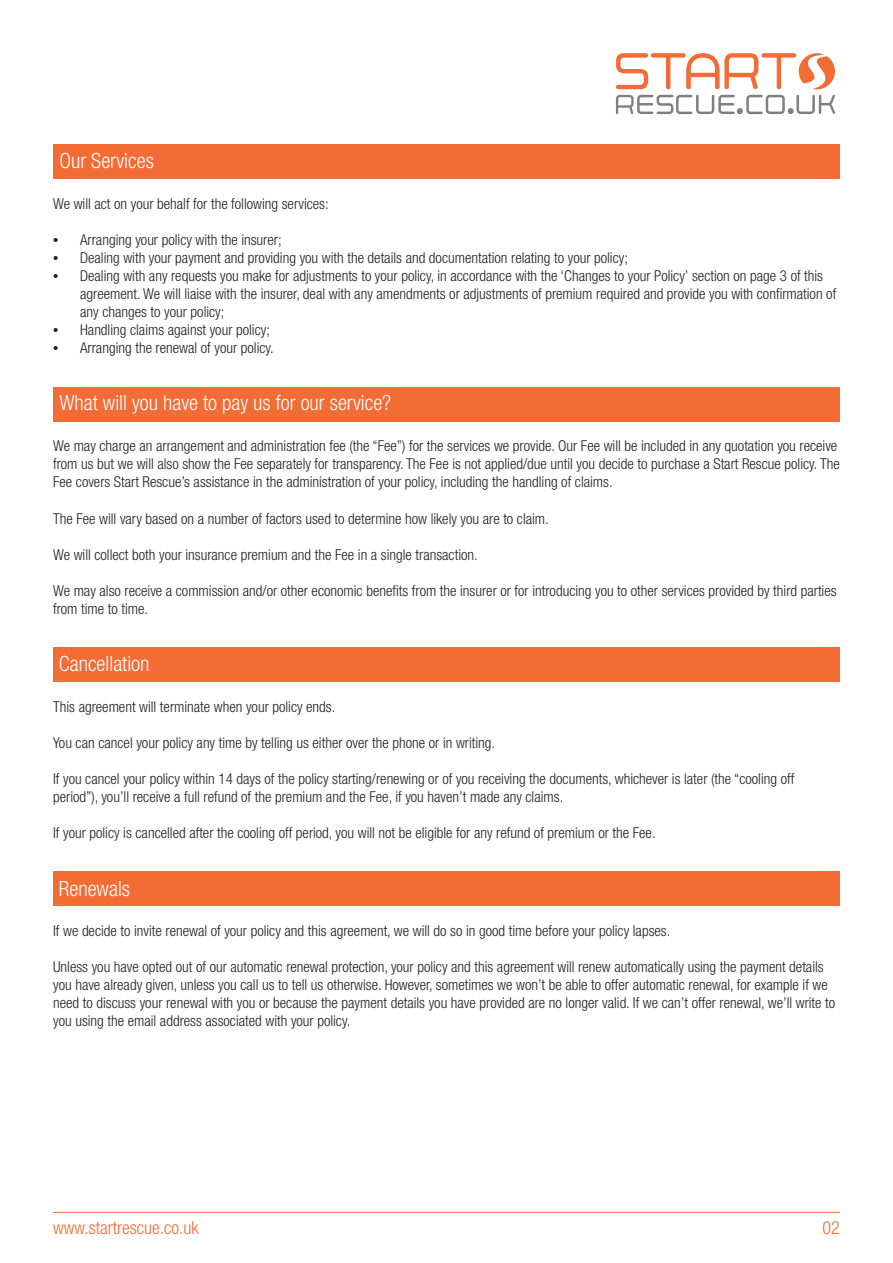
<style>
.page{position:relative;width:893px;height:1263px;background:#fff}
.page>*{position:absolute;margin:0;border:0;box-sizing:border-box;transform-origin:0 0}
.t1{font:300 condensed 21px "Helvetica Neue LT Std";color:#fff}
.t2{font:300 condensed 18px "Helvetica Neue LT Std";color:#f36c35}
.t3{font:300 condensed 15px/18px "Helvetica Neue LT Std";color:#231f20}
.s1{font-family:"Times Roman SC&OSF";font-weight:400;font-stretch:normal}
</style>
<div class="page">
<svg style="left:616px;top:53px;width:219px;height:61px"></svg>
<hr style="left:53px;top:1212px;width:787px;height:1px;background:#f36c35">
<div style="left:53px;top:647px;width:787px;height:35px;background:#f36c35"></div>
<div style="left:53px;top:871px;width:787px;height:35px;background:#f36c35"></div>
<div style="left:53px;top:387px;width:787px;height:34px;background:#f36c35"></div>
<div style="left:53px;top:144px;width:787px;height:34px;background:#f36c35"></div>
<p class="t1" style="left:59px;top:148px;width:96px">Our Services</p>
<p class="t3" style="left:53px;top:194px;width:277px">We will act on your behalf for the following services:</p>
<p class="t3" style="left:53px;top:230px;width:230px"><span class="s1">•</span> Arranging your policy with the insurer;</p>
<p class="t3" style="left:53px;top:248px;width:576px"><span class="s1">•</span> Dealing with your payment and providing you with the details and documentation relating to your policy;</p>
<p class="t3" style="left:80px;top:266px;width:758px;text-indent:-27px"><span class="s1">•</span> Dealing with any requests you make for adjustments to your policy, in accordance with the ‘Changes to your Policy’ section on page 3 of this agreement. We will liaise with the insurer, deal with any amendments or adjustments of premium required and provide you with confirmation of any changes to your policy;</p>
<p class="t3" style="left:53px;top:320px;width:218px"><span class="s1">•</span> Handling claims against your policy;</p>
<p class="t3" style="left:53px;top:338px;width:222px"><span class="s1">•</span> Arranging the renewal of your policy.</p>
<p class="t1" style="left:59px;top:391px;width:333px">What will you have to pay us for our service?</p>
<p class="t3" style="left:53px;top:437px;width:788px">We may charge an arrangement and administration fee (the “Fee”) for the services we provide. Our Fee will be included in any quotation you receive from us but we will also show the Fee separately for transparency. The Fee is not applied/due until you decide to purchase a Start Rescue policy. The<br>Fee covers Start Rescue’s assistance in the administration of your policy, including the handling of claims.</p>
<p class="t3" style="left:53px;top:509px;width:497px">The Fee will vary based on a number of factors used to determine how likely you are to claim.</p>
<p class="t3" style="left:53px;top:545px;width:426px">We will collect both your insurance premium and the Fee in a single transaction.</p>
<p class="t3" style="left:53px;top:581px;width:785px">We may also receive a commission and/or other economic benefits from the insurer or for introducing you to other services provided by third parties from time to time.</p>
<p class="t1" style="left:59px;top:652px;width:92px">Cancellation</p>
<p class="t3" style="left:53px;top:697px;width:284px">This agreement will terminate when your policy ends.</p>
<p class="t3" style="left:53px;top:733px;width:444px">You can cancel your policy any time by telling us either over the phone or in writing.</p>
<p class="t3" style="left:53px;top:769px;width:743px">If you cancel your policy within 14 days of the policy starting/renewing or of you receiving the documents, whichever is later (the “cooling off period”), you’ll receive a full refund of the premium and the Fee, if you haven’t made any claims.</p>
<p class="t3" style="left:53px;top:823px;width:604px">If your policy is cancelled after the cooling off period, you will not be eligible for any refund of premium or the Fee.</p>
<p class="t1" style="left:59px;top:877px;width:73px">Renewals</p>
<p class="t3" style="left:53px;top:922px;width:619px">If we decide to invite renewal of your policy and this agreement, we will do so in good time before your policy lapses.</p>
<p class="t3" style="left:53px;top:958px;width:784px">Unless you have opted out of our automatic renewal protection, your policy and this agreement will renew automatically using the payment details you have already given, unless you call us to tell us otherwise. However, sometimes we won’t be able to offer automatic renewal, for example if we need to discuss your renewal with you or because the payment details you have provided are no longer valid. If we can’t offer renewal, we’ll write to you using the email address associated with your policy.</p>
<p class="t2" style="left:53px;top:1217px;width:147px">www.startrescue.co.uk</p>
<p class="t2" style="left:822px;top:1217px;width:19px">02</p>
</div>
